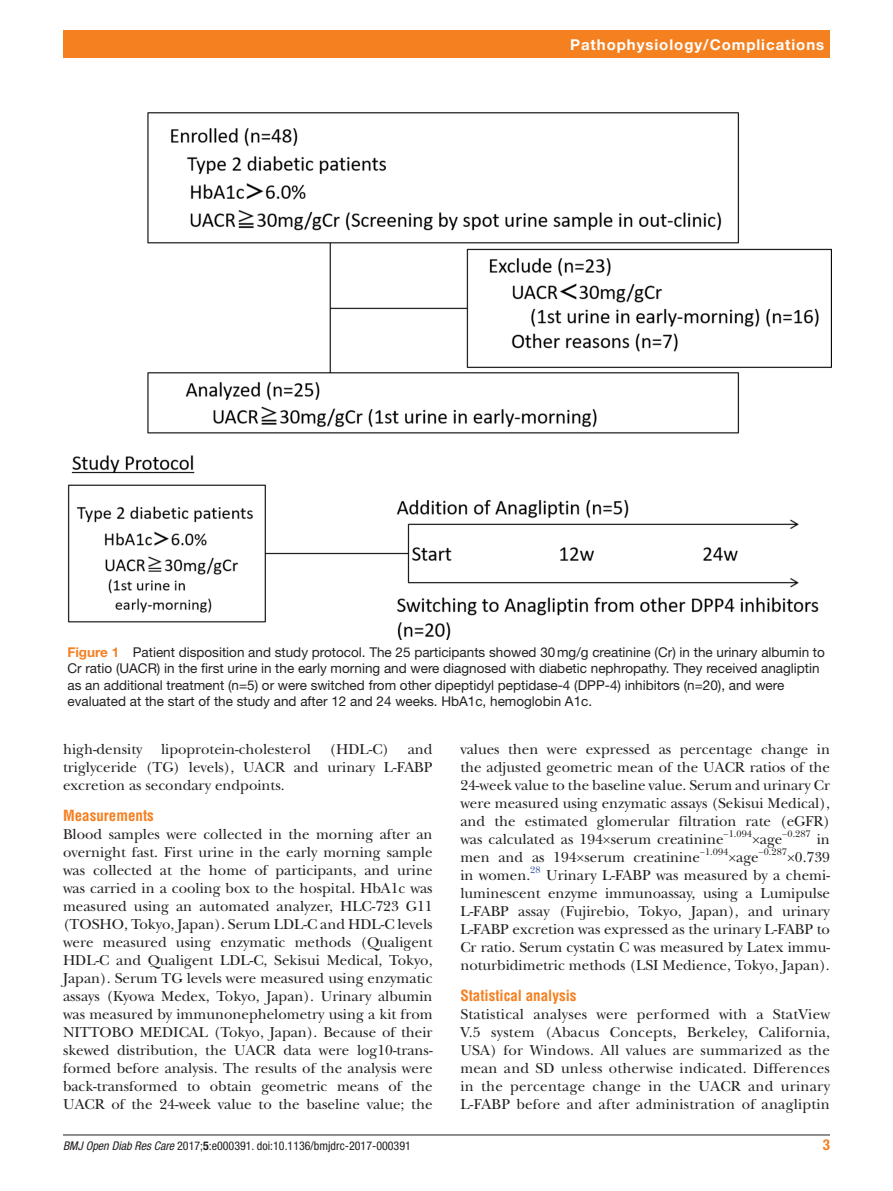
<style>
.page{position:relative;width:893px;height:1191px;background:#fff}
.page>*{position:absolute;margin:0;border:0;box-sizing:border-box;transform-origin:0 0}
.t1{font:15px/18px "New Baskerville";color:#231f20;text-align:justify}
.t2{font:700 condensed 15px "Helvetica";color:#f58020}
.t3{font:700 15px "Helvetica Neue LT Std";letter-spacing:.065em;color:#fff}
.t4{font:700 condensed 15px "Helvetica Neue LT Std";color:#f58020}
.t5{font:13.5px/16.2px "Helvetica Neue LT Std";color:#231f20}
.t6{font:condensed 12px "Helvetica Neue LT Std";color:#231f20}
.t7{font:9.9px "New Baskerville";color:#231f20}
.t8{font:9.9px "New Baskerville";color:#3853a3}
.s1{font-weight:700;color:#f58020}
.s2{font-style:italic}
.s3{font-weight:700}
</style>
<div class="page">
<hr style="left:63px;top:1134px;width:767px;height:1px;background:#231f20">
<img style="left:68px;top:112px;width:763px;height:527px">
<div style="left:63px;top:31px;width:767px;height:27px;background:#f58020"></div>
<p class="t3" style="left:570px;top:35px;width:256px">Pathophysiology/Complications</p>
<p class="t5" style="left:68px;top:644px;width:759px"><span class="s1">Figure 1</span> Patient disposition and study protocol. The 25 participants showed 30mg/g creatinine (Cr) in the urinary albumin to Cr ratio (UACR) in the first urine in the early morning and were diagnosed with diabetic nephropathy. They received anagliptin as an additional treatment (n=5) or were switched from other dipeptidyl peptidase-4 (DPP-4) inhibitors (n=20), and were evaluated at the start of the study and after 12 and 24 weeks. HbA1c, hemoglobin A1c.</p>
<p class="t1" style="left:63px;top:740px;width:371px">high-density lipoprotein-cholesterol (HDL-C) and triglyceride (TG) levels), UACR and urinary L-FABP excretion as secondary endpoints.</p>
<p class="t2" style="left:63px;top:806px;width:92px">Measurements</p>
<p class="t1" style="left:63px;top:825px;width:371px">Blood samples were collected in the morning after an overnight fast. First urine in the early morning sample was collected at the home of participants, and urine was carried in a cooling box to the hospital. HbA1c was measured using an automated analyzer, HLC-723 G11 (TOSHO, Tokyo, Japan). Serum LDL-C and HDL-C levels were measured using enzymatic methods (Qualigent HDL-C and Qualigent LDL-C, Sekisui Medical, Tokyo, Japan). Serum TG levels were measured using enzymatic assays (Kyowa Medex, Tokyo, Japan). Urinary albumin was measured by immunonephelometry using a kit from NITTOBO MEDICAL (Tokyo, Japan). Because of their skewed distribution, the UACR data were log10-trans&shy;formed before analysis. The results of the analysis were back-transformed to obtain geometric means of the UACR of the 24-week value to the baseline value; the</p>
<p class="t1" style="left:460px;top:740px;width:371px">values then were expressed as percentage change in the adjusted geometric mean of the UACR ratios of the 24-week value to the baseline value. Serum and urinary Cr were measured using enzymatic assays (Sekisui Medical), and the estimated glomerular filtration rate (eGFR) was calculated as 194×serum creatinine<sup>−1.094</sup>×age</p>
<p class="t7" style="left:782px;top:828px;width:30px">−0.287</p>
<p class="t1" style="left:817px;top:830px;width:15px">in</p>
<p class="t7" style="left:759px;top:846px;width:30px">−0.287</p>
<p class="t1" style="left:787px;top:848px;width:44px">×0.739</p>
<p class="t1" style="left:460px;top:848px;width:241px">men and as 194×serum creatinine</p>
<p class="t7" style="left:700px;top:846px;width:30px">−1.094</p>
<p class="t1" style="left:728px;top:848px;width:32px">×age</p>
<p class="t1" style="left:460px;top:866px;width:71px">in women.</p>
<p class="t8" style="left:530px;top:864px;width:12px">28</p>
<p class="t1" style="left:460px;top:866px;width:371px;text-indent:86px">Urinary L-FABP was measured by a chemi&shy;luminescent enzyme immunoassay, using a Lumipulse L-FABP assay (Fujirebio, Tokyo, Japan), and urinary L-FABP excretion was expressed as the urinary L-FABP to Cr ratio. Serum cystatin C was measured by Latex immu&shy;noturbidimetric methods (LSI Medience, Tokyo, Japan).</p>
<p class="t2" style="left:460px;top:986px;width:118px">Statistical analysis</p>
<p class="t1" style="left:460px;top:1005px;width:371px">Statistical analyses were performed with a StatView V.5 system (Abacus Concepts, Berkeley, California, USA) for Windows. All values are summarized as the mean and SD unless otherwise indicated. Differences in the percentage change in the UACR and urinary L-FABP before and after administration of anagliptin</p>
<p class="t6" style="left:63px;top:1138px;width:349px"><span class="s2">BMJ Open Diab Res Care</span> 2017;<span class="s3">5</span>:e000391. doi:10.1136/bmjdrc-2017-000391</p>
<p class="t4" style="left:823px;top:1135px;width:9px">3</p>
</div>
